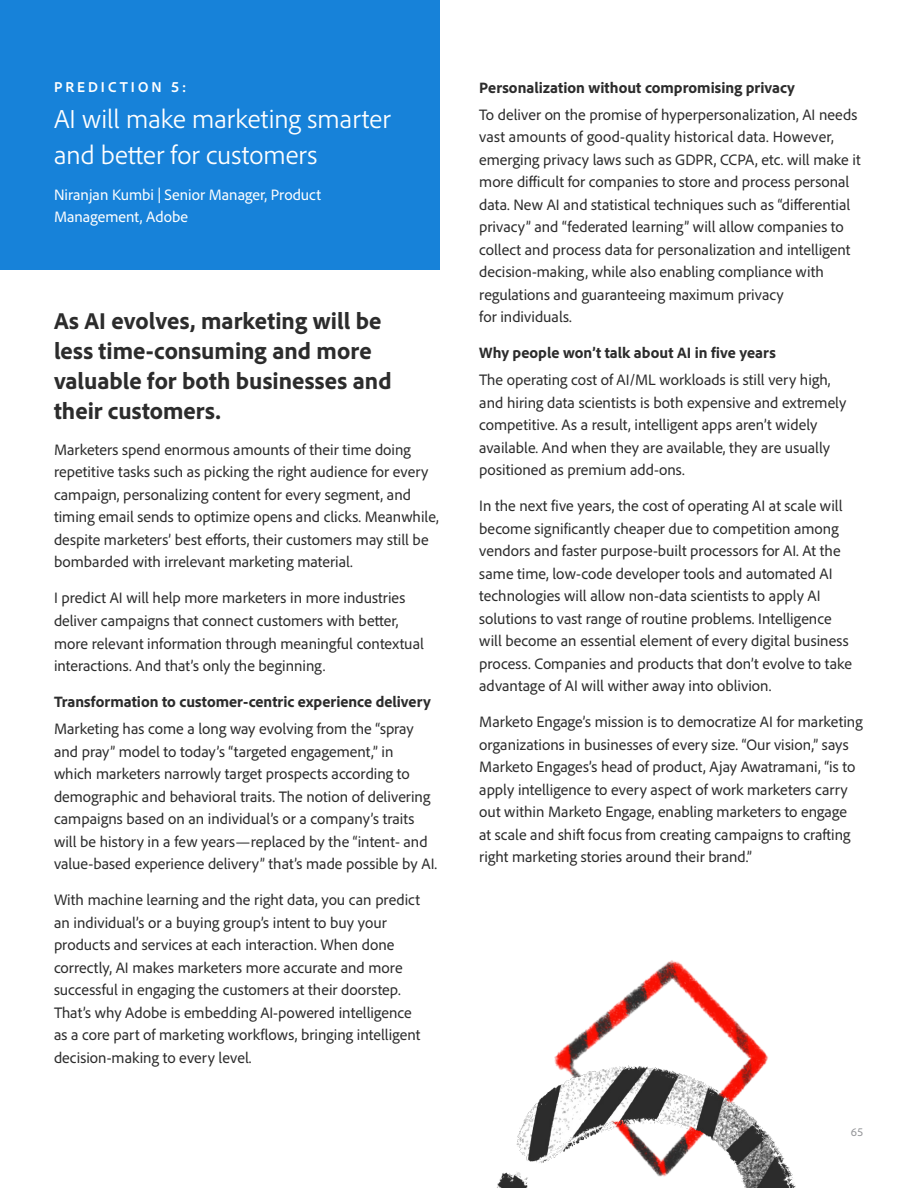
<style>
.page{position:relative;width:918px;height:1188px;background:#fff}
.page>*{position:absolute;margin:0;border:0;box-sizing:border-box;transform-origin:0 0}
.t1{font:300 27px/36px "Adobe Clean";color:#fff}
.t2{font:800 24px/30px "Adobe Clean";color:#2c2c2c}
.t3{font:15.75px/22.5px "Adobe Clean";color:#2c2c2c}
.t4{font:800 15.75px "Adobe Clean";color:#2c2c2c}
.t5{font:15.75px/22.5px "Adobe Clean";color:#fff}
.t6{font:700 15px "Adobe Clean";letter-spacing:.2em;color:#fff}
.t7{font:12px "Adobe Clean";color:#949598}
</style>
<div class="page">
<div style="left:0;top:0;width:440px;height:270px;background:#1782d9"></div>
<img style="left:497px;top:960px;width:299px;height:228px">
<p class="t6" style="left:54px;top:77px;width:134px">PREDICTION 5:</p>
<h1 class="t1" style="left:54px;top:100px;width:338px">AI will make marketing smarter and better for customers</h1>
<p class="t5" style="left:54px;top:183px;width:268px">Niranjan Kumbi | Senior Manager, Product<br>Management, Adobe</p>
<h2 class="t2" style="left:54px;top:305px;width:339px">As AI evolves, marketing will be less time-consuming and more valuable for both businesses and their customers.</h2>
<p class="t3" style="left:54px;top:438px;width:386px">Marketers spend enormous amounts of their time doing repetitive tasks such as picking the right audience for every campaign, personalizing content for every segment, and timing email sends to optimize opens and clicks. Meanwhile, despite marketers’ best efforts, their customers may still be bombarded with irrelevant marketing material.</p>
<p class="t3" style="left:54px;top:586px;width:371px">I predict AI will help more marketers in more industries deliver campaigns that connect customers with better, more relevant information through meaningful contextual interactions. And that’s only the beginning.</p>
<p class="t4" style="left:54px;top:691px;width:378px">Transformation to customer-centric experience delivery</p>
<p class="t3" style="left:54px;top:717px;width:385px">Marketing has come a long way evolving from the “spray and pray” model to today’s “targeted engagement,” in<br>which marketers narrowly target prospects according to demographic and behavioral traits. The notion of delivering campaigns based on an individual’s or a company’s traits will be history in a few years—replaced by the “intent- and value-based experience delivery” that’s made possible by AI.</p>
<p class="t3" style="left:54px;top:888px;width:368px">With machine learning and the right data, you can predict an individual’s or a buying group’s intent to buy your products and services at each interaction. When done correctly, AI makes marketers more accurate and more successful in engaging the customers at their doorstep.<br>That’s why Adobe is embedding AI-powered intelligence as a core part of marketing workflows, bringing intelligent decision-making to every level.</p>
<p class="t4" style="left:479px;top:77px;width:317px">Personalization without compromising privacy</p>
<p class="t3" style="left:479px;top:103px;width:383px">To deliver on the promise of hyperpersonalization, AI needs vast amounts of good-quality historical data. However, emerging privacy laws such as GDPR, CCPA, etc. will make it more difficult for companies to store and process personal data. New AI and statistical techniques such as “differential privacy” and “federated learning” will allow companies to collect and process data for personalization and intelligent decision-making, while also enabling compliance with regulations and guaranteeing maximum privacy<br>for individuals.</p>
<p class="t4" style="left:479px;top:343px;width:298px">Why people won’t talk about AI in five years</p>
<p class="t3" style="left:479px;top:368px;width:369px">The operating cost of AI/ML workloads is still very high, and hiring data scientists is both expensive and extremely competitive. As a result, intelligent apps aren’t widely available. And when they are available, they are usually positioned as premium add-ons.</p>
<p class="t3" style="left:479px;top:494px;width:374px">In the next five years, the cost of operating AI at scale will become significantly cheaper due to competition among vendors and faster purpose-built processors for AI. At the same time, low-code developer tools and automated AI technologies will allow non-data scientists to apply AI solutions to vast range of routine problems. Intelligence will become an essential element of every digital business process. Companies and products that don’t evolve to take advantage of AI will wither away into oblivion.</p>
<p class="t3" style="left:479px;top:710px;width:385px">Marketo Engage’s mission is to democratize AI for marketing organizations in businesses of every size. “Our vision,” says Marketo Engages’s head of product, Ajay Awatramani, “is to apply intelligence to every aspect of work marketers carry out within Marketo Engage, enabling marketers to engage at scale and shift focus from creating campaigns to crafting right marketing stories around their brand.”</p>
<p class="t7" style="left:851px;top:1124px;width:14px">65</p>
</div>
